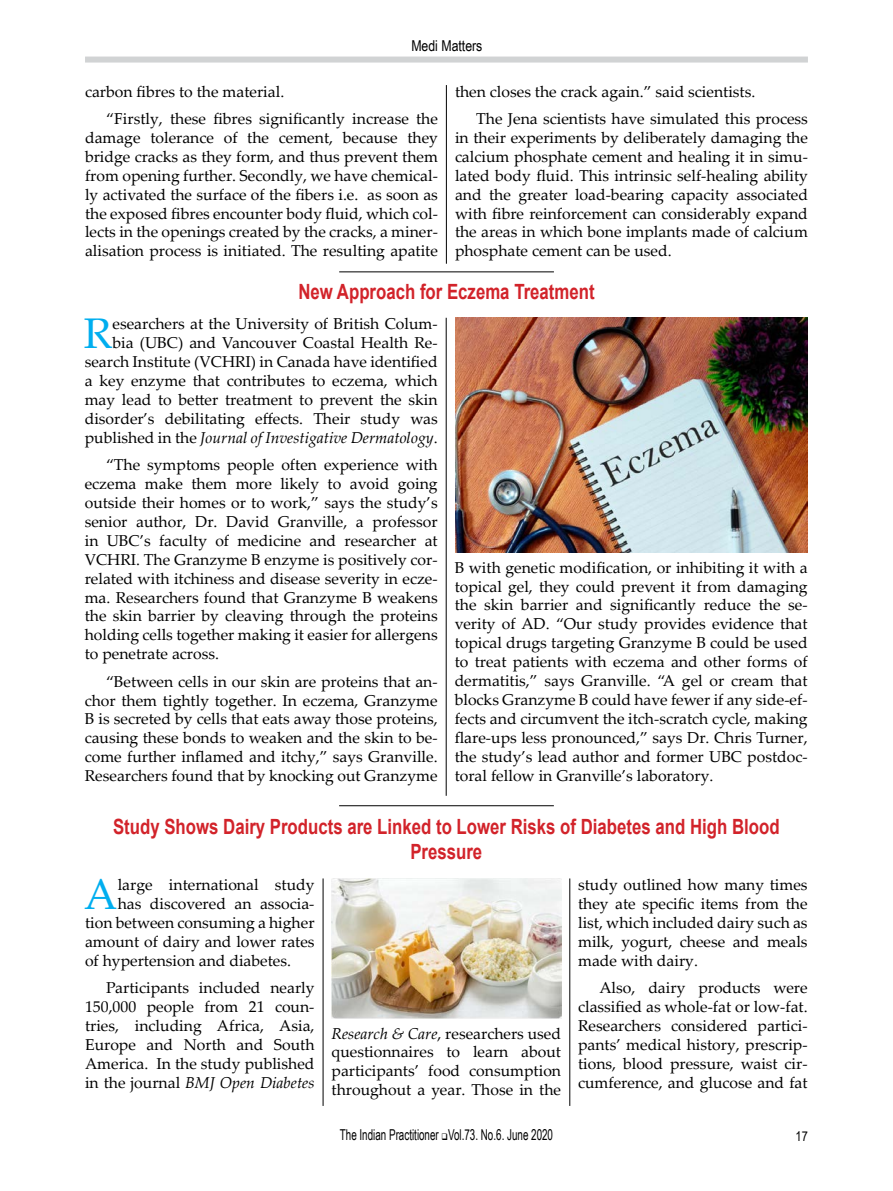
<style>
.page{position:relative;width:893px;height:1191px;background:#fff}
.page>*{position:absolute;margin:0;border:0;box-sizing:border-box;transform-origin:0 0}
.t1{font:42.9px "Palatino Linotype";color:#00aeef}
.t2{font:700 21px/25.2px "Arial";color:#d2232a;text-align:center;scale:.8 1}
.t3{font:15.75px/18.9px "Palatino Linotype";color:#000;text-align:justify}
.t4{font:15px "Arial Narrow";color:#000;scale:.8 1}
.t5{font:15px "Arial Narrow";color:#000}
.t6{font:13.5px "Arial Narrow";color:#000}
.s1{font-style:italic}
</style>
<div class="page">
<div style="left:85px;top:57px;width:723px;height:6px;background:#d1d3d4"></div>
<hr style="left:446px;top:85px;width:1px;height:179px;background:#000">
<hr style="left:339px;top:272px;width:215px;height:1px;background:#000">
<hr style="left:446px;top:318px;width:1px;height:477px;background:#000">
<hr style="left:339px;top:805px;width:215px;height:1px;background:#000">
<hr style="left:323px;top:878px;width:1px;height:228px;background:#000">
<hr style="left:569px;top:878px;width:1px;height:228px;background:#000">
<img style="left:455px;top:318px;width:353px;height:234px">
<img style="left:332px;top:878px;width:229px;height:140px">
<p class="t5" style="left:411px;top:35px;width:73px">Medi Matters</p>
<p class="t3" style="left:106px;top:77px;width:333px;line-height:27.5px;text-indent:-21px">carbon fibres to the material.<br>“Firstly, these fibres significantly increase the</p>
<p class="t3" style="left:85px;top:127px;width:354px">damage tolerance of the cement, because they bridge cracks as they form, and thus prevent them from opening further. Secondly, we have chemical&shy;ly activated the surface of the fibers i.e. as soon as the exposed fibres encounter body fluid, which col&shy;lects in the openings created by the cracks, a miner&shy;alisation process is initiated. The resulting apatite</p>
<p class="t3" style="left:476px;top:77px;width:333px;line-height:27.5px;text-indent:-21px">then closes the crack again.” said scientists.<br>The Jena scientists have simulated this process</p>
<p class="t3" style="left:455px;top:127px;width:354px">in their experiments by deliberately damaging the calcium phosphate cement and healing it in simu&shy;lated body fluid. This intrinsic self-healing ability and the greater load-bearing capacity associated with fibre reinforcement can considerably expand the areas in which bone implants made of calcium phosphate cement can be used.</p>
<h2 class="t2" style="left:298px;top:279px;width:372px">New Approach for Eczema Treatment</h2>
<p class="t3" style="left:85px;top:314px;width:354px;text-align:right">esearchers at the University of British Colum-<br>bia (UBC) and Vancouver Coastal Health Re&shy;search Institute (VCHRI) in Canada have identified a key enzyme that contributes to eczema, which may lead to better treatment to prevent the skin disorder’s debilitating effects. Their study was published in the <span class="s1">Journal of Investigative Dermatology</span>.</p>
<p class="t3" style="left:85px;top:455px;width:354px;text-indent:21px">“The symptoms people often experience with eczema make them more likely to avoid going outside their homes or to work,” says the study’s senior author, Dr. David Granville, a professor in UBC’s faculty of medicine and researcher at VCHRI. The Granzyme B enzyme is positively cor&shy;related with itchiness and disease severity in ecze&shy;ma. Researchers found that Granzyme B weakens the skin barrier by cleaving through the proteins holding cells together making it easier for allergens to penetrate across.</p>
<p class="t3" style="left:85px;top:671px;width:354px;text-indent:21px">“Between cells in our skin are proteins that an&shy;chor them tightly together. In eczema, Granzyme B is secreted by cells that eats away those proteins, causing these bonds to weaken and the skin to be&shy;come further inflamed and itchy,” says Granville.<br>Researchers found that by knocking out Granzyme</p>
<h1 class="t1" style="left:84px;top:303px;width:30px">R</h1>
<p class="t3" style="left:455px;top:557px;width:354px">B with genetic modification, or inhibiting it with a topical gel, they could prevent it from damaging the skin barrier and significantly reduce the se&shy;verity of AD. “Our study provides evidence that topical drugs targeting Granzyme B could be used to treat patients with eczema and other forms of dermatitis,” says Granville. “A gel or cream that blocks Granzyme B could have fewer if any side-ef&shy;fects and circumvent the itch-scratch cycle, making flare-ups less pronounced,” says Dr. Chris Turner, the study’s lead author and former UBC postdoc&shy;toral fellow in Granville’s laboratory.</p>
<h2 class="t2" style="left:113px;top:814px;width:835px">Study Shows Dairy Products are Linked to Lower Risks of Diabetes and High Blood<br>Pressure</h2>
<h1 class="t1" style="left:84px;top:864px;width:35px">A</h1>
<p class="t3" style="left:118px;top:874px;width:198px">large international study</p>
<p class="t3" style="left:578px;top:874px;width:231px">study outlined how many times they ate specific items from the list, which included dairy such as milk, yogurt, cheese and meals made with dairy.</p>
<p class="t3" style="left:578px;top:977px;width:231px;text-indent:21px">Also, dairy products were classified as whole-fat or low-fat.<br>Researchers considered partici&shy;pants’ medical history, prescrip&shy;tions, blood pressure, waist cir&shy;cumference, and glucose and fat</p>
<p class="t3" style="left:118px;top:893px;width:198px">has discovered an associa-</p>
<p class="t3" style="left:85px;top:912px;width:231px">tion between consuming a higher</p>
<p class="t3" style="left:85px;top:931px;width:231px">amount of dairy and lower rates</p>
<p class="t3" style="left:85px;top:950px;width:207px">of hypertension and diabetes.</p>
<p class="t3" style="left:85px;top:977px;width:231px;text-indent:21px">Participants included nearly 150,000 people from 21 coun&shy;tries, including Africa, Asia, Europe and North and South America. In the study published in the journal <span class="s1">BMJ Open Diabetes</span></p>
<p class="t3" style="left:332px;top:1023px;width:231px"><span class="s1">Research &amp; Care</span>, researchers used questionnaires to learn about participants’ food consumption throughout a year. Those in the</p>
<p class="t4" style="left:340px;top:1124px;width:268px">The Indian Practitioner ❑Vol.73. No.6. June 2020</p>
<p class="t6" style="left:796px;top:1126px;width:14px">17</p>
</div>
